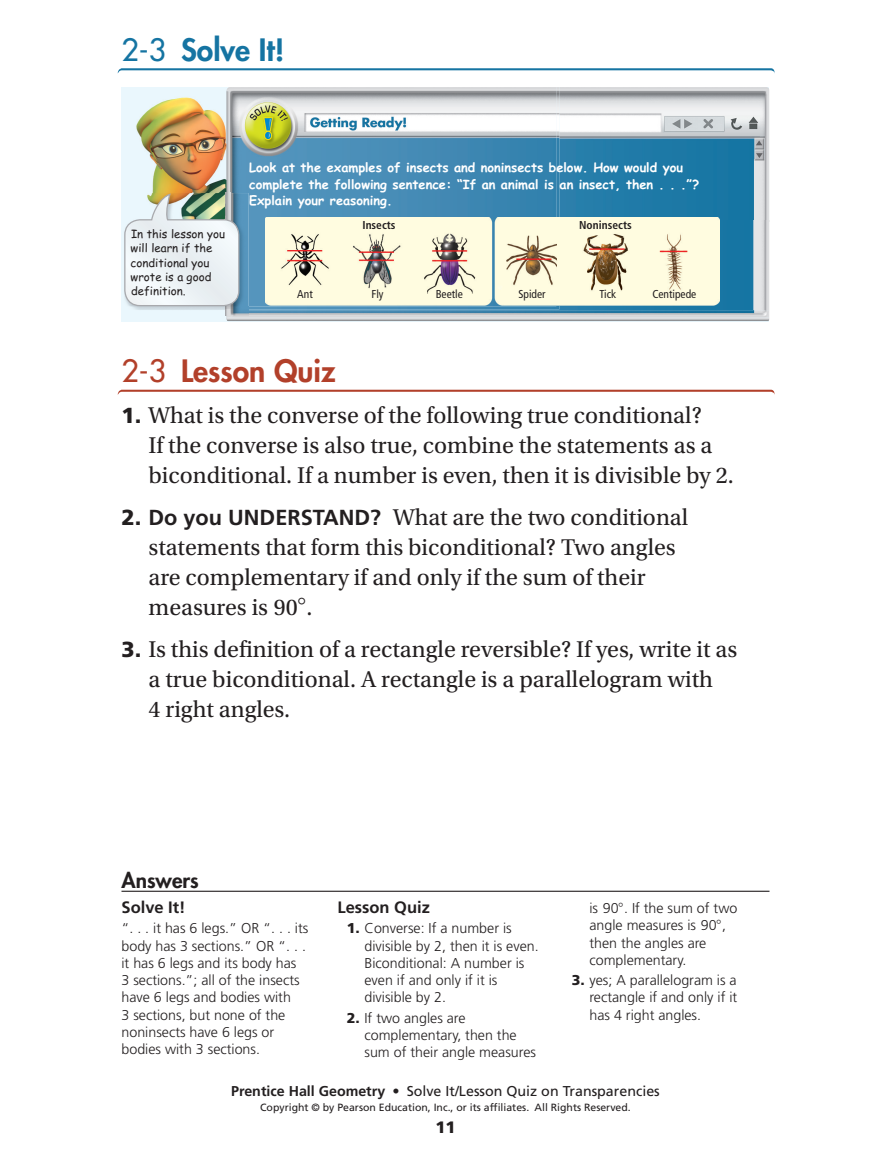
<style>
.page{position:relative;width:891px;height:1175px;background:#fff}
.page>*{position:absolute;margin:0;border:0;box-sizing:border-box;transform-origin:0 0}
.t1{font:800 30px "Futura Std";color:#b2402a}
.t2{font:800 30px "Futura Std";color:#1574a2}
.t3{font:24px/30px "Utopia Std";color:#231f20}
.t4{font:800 21px "Futura Std";color:#231f20}
.t5{font:700 16.5px "Frutiger LT Std";color:#231f20}
.t6{font:900 16.5px "Frutiger LT Std";color:#231f20}
.t7{font:300 14.25px/17.2px "Frutiger LT Std";color:#231f20}
.t8{font:14.25px "Frutiger LT Std";color:#231f20}
.t9{font:700 12.75px/16.5px "Comic Sans";color:#fff}
.t10{font:11.55px/14px "Comic Sans";color:#231f20}
.t11{font:condensed 11.55px "Frutiger LT Std";color:#231f20}
.t12{font:700 condensed 11.55px "Frutiger LT Std";color:#231f20}
.t13{font:10.5px "Frutiger LT Std";color:#231f20}
.s1{font-weight:500}
.s2{font-family:"Frutiger LT Std";font-weight:900;font-size:21.75px}
.s3{font-family:"Frutiger LT Std";font-weight:700;font-size:21.75px}
.s4{font-family:"WWDOC01"}
.s5{font-weight:900}
.s6{font-family:"WWDOC01";font-weight:400}
.s7{font-weight:700}
</style>
<div class="page">
<img style="left:136px;top:91px;width:90px;height:102px">
<img style="left:559px;top:87px;width:210px;height:133px">
<img style="left:683px;top:220px;width:86px;height:90px">
<img style="left:249px;top:305px;width:434px;height:5px">
<img style="left:226px;top:87px;width:330px;height:219px">
<img style="left:226px;top:310px;width:543px;height:7px">
<img style="left:265px;top:217px;width:454px;height:88px">
<svg style="left:122px;top:194px;width:127px;height:121px"></svg>
<svg style="left:118px;top:390px;width:657px;height:5px"></svg>
<svg style="left:118px;top:68px;width:657px;height:5px"></svg>
<hr style="left:122px;top:890px;width:648px;height:1px;background:#231f20">
<h1 class="t2" style="left:122px;top:35px;width:164px"><span class="s1">2-3</span> Solve It!</h1>
<p class="t10" style="left:131px;top:228px;width:96px">In this lesson you will learn if the conditional you wrote is a good definition.</p>
<p class="t9" style="left:249px;top:161px;width:452px">Look at the examples of insects and noninsects below. How would you complete the following sentence: “If an animal is an insect, then . . .”?<br>Explain your reasoning.</p>
<p class="t12" style="left:362px;top:218px;width:35px">Insects</p>
<p class="t12" style="left:579px;top:218px;width:54px">Noninsects</p>
<p class="t11" style="left:297px;top:287px;width:17px">Ant</p>
<p class="t11" style="left:372px;top:287px;width:14px">Fly</p>
<p class="t11" style="left:436px;top:287px;width:29px">Beetle</p>
<p class="t11" style="left:518px;top:287px;width:29px">Spider</p>
<p class="t11" style="left:600px;top:287px;width:18px">Tick</p>
<p class="t11" style="left:652px;top:287px;width:45px">Centipede</p>
<h1 class="t1" style="left:122px;top:356px;width:216px"><span class="s1">2-3</span> Lesson Quiz</h1>
<h2 class="t3" style="left:149px;top:402px;width:587px;text-indent:-27px"><span class="s2">1.</span> What is the converse of the following true conditional?<br>If the converse is also true, combine the statements as a biconditional. If a number is even, then it is divisible by 2.</h2>
<h2 class="t3" style="left:149px;top:504px;width:541px;text-indent:-27px"><span class="s2">2.</span> <span class="s3">Do you UNDERSTAND?</span> What are the two conditional statements that form this biconditional? Two angles are complementary if and only if the sum of their measures is 90<span class="s4">8</span>.</h2>
<h2 class="t3" style="left:149px;top:636px;width:590px;text-indent:-27px"><span class="s2">3.</span> Is this definition of a rectangle reversible? If yes, write it as a true biconditional. A rectangle is a parallelogram with<br>4 right angles.</h2>
<h3 class="t4" style="left:122px;top:869px;width:79px">Answers</h3>
<p class="t5" style="left:122px;top:900px;width:66px">Solve It!</p>
<p class="t7" style="left:122px;top:921px;width:188px">“. . . it has 6 legs.” OR “. . . its body has 3 sections.” OR “. . . it has 6 legs and its body has<br>3 sections.”; all of the insects have 6 legs and bodies with<br>3 sections, but none of the noninsects have 6 legs or bodies with 3 sections.</p>
<p class="t5" style="left:338px;top:900px;width:94px">Lesson Quiz</p>
<p class="t7" style="left:365px;top:921px;width:176px;text-indent:-18px"><span class="s5">1.</span> Converse: If a number is divisible by 2, then it is even.<br>Biconditional: A number is even if and only if it is divisible by 2.</p>
<p class="t7" style="left:365px;top:1010px;width:173px;text-indent:-18px"><span class="s5">2.</span> If two angles are complementary, then the sum of their angle measures</p>
<p class="t7" style="left:589px;top:900px;width:149px">is 90<span class="s6">8</span>. If the sum of two angle measures is 90<span class="s6">8</span>, then the angles are complementary.</p>
<p class="t7" style="left:590px;top:972px;width:149px;text-align:justify;text-indent:-18px"><span class="s5">3.</span> yes; A parallelogram is a rectangle if and only if it has 4 right angles.</p>
<p class="t8" style="left:231px;top:1084px;width:430px"><span class="s7">Prentice Hall Geometry •</span> Solve It/Lesson Quiz on Transparencies</p>
<p class="t13" style="left:260px;top:1102px;width:372px">Copyright © by Pearson Education, Inc., or its affiliates. All Rights Reserved.</p>
<p class="t6" style="left:435px;top:1120px;width:22px">11</p>
</div>
